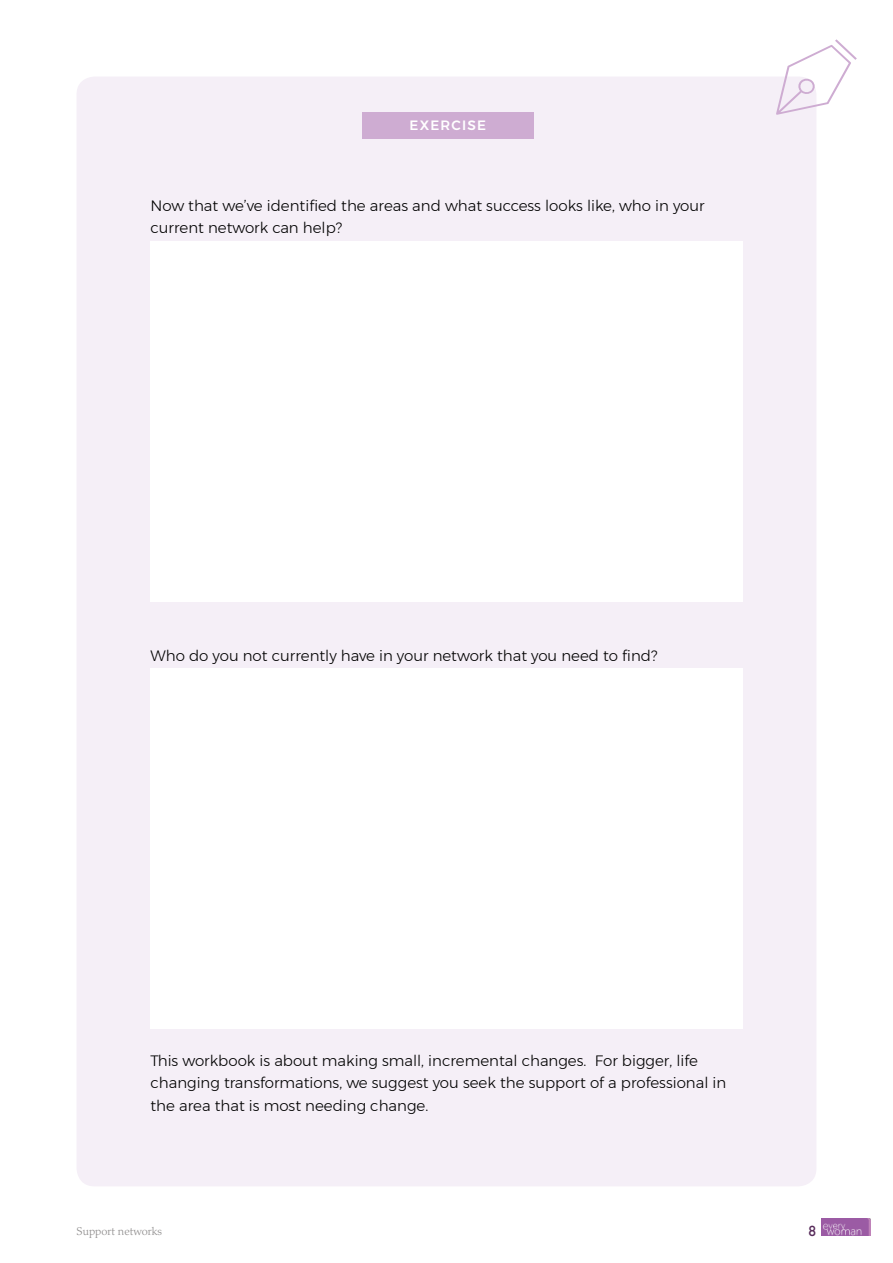
<style>
.page{position:relative;width:893px;height:1263px;background:#fff}
.page>*{position:absolute;margin:0;border:0;box-sizing:border-box;transform-origin:0 0}
.t1{font:300 15px/22.5px "Montserrat";color:#000}
.t2{font:500 13.5px "Montserrat";letter-spacing:.09em;color:#fff}
.t3{font:500 13.5px "Futura";color:#582c5b}
.t4{font:300 11.25px "Palatino LT Pro";color:#8f8d8d}
</style>
<div class="page">
<div style="left:77px;top:77px;width:739px;height:1109px;background:#f5eff7;border-radius:18px"></div>
<img style="left:821px;top:1218px;width:50px;height:18px">
<div style="left:362px;top:112px;width:172px;height:27px;background:#ceacd2"></div>
<svg style="left:776px;top:39px;width:81px;height:76px"></svg>
<div style="left:150px;top:669px;width:592px;height:360px;background:#fff"></div>
<div style="left:150px;top:241px;width:592px;height:360px;background:#fff"></div>
<p class="t2" style="left:410px;top:115px;width:78px">EXERCISE</p>
<p class="t1" style="left:150px;top:194px;width:556px">Now that we’ve identified the areas and what success looks like, who in your current network can help?</p>
<p class="t1" style="left:150px;top:644px;width:508px">Who do you not currently have in your network that you need to find?</p>
<p class="t1" style="left:150px;top:1049px;width:577px">This workbook is about making small, incremental changes. For bigger, life changing transformations, we suggest you seek the support of a professional in the area that is most needing change.</p>
<p class="t4" style="left:77px;top:1224px;width:87px">Support networks</p>
<p class="t3" style="left:808px;top:1221px;width:10px">8</p>
</div>
